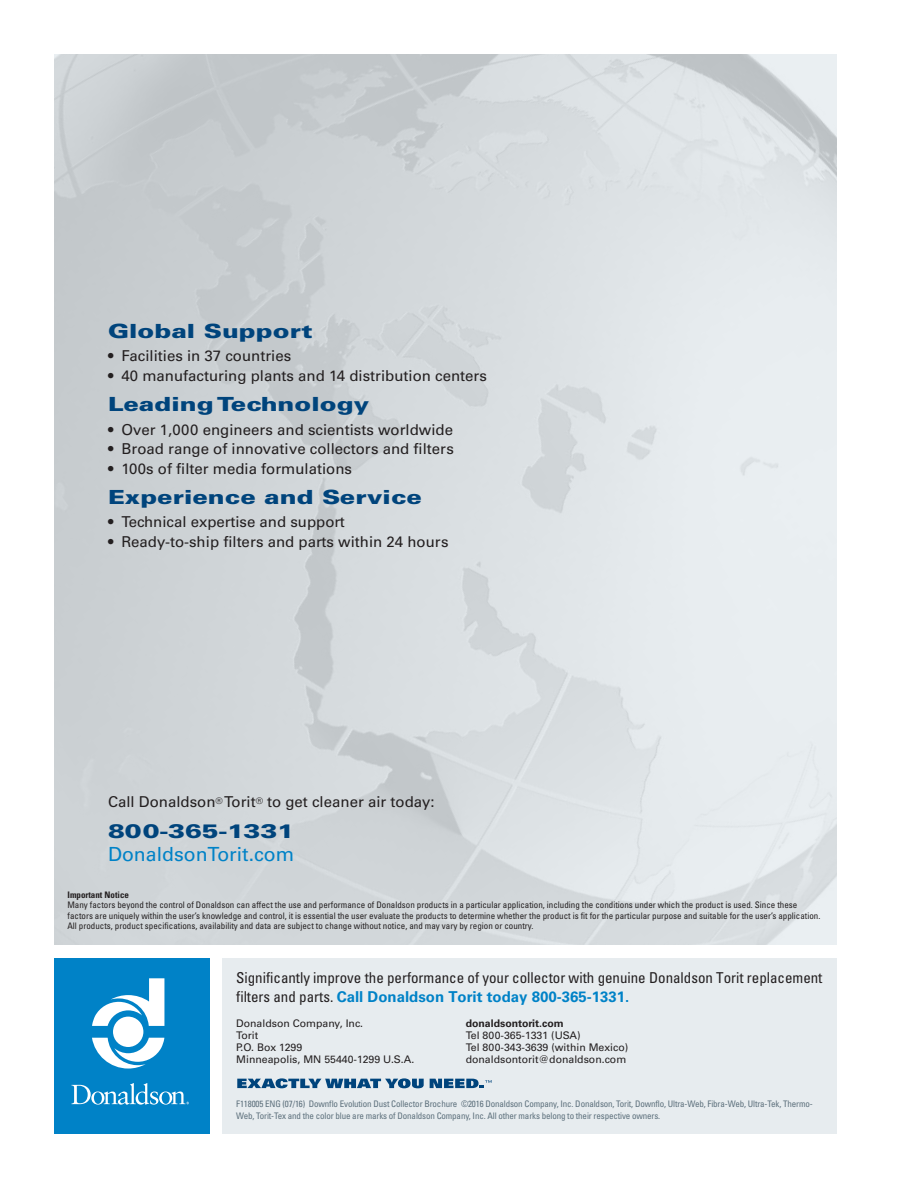
<style>
.page{position:relative;width:918px;height:1188px;background:#fff}
.page>*{position:absolute;margin:0;border:0;box-sizing:border-box;transform-origin:0 0}
.t1{font:900 19.5px "Univers LT Std";color:#00447c;scale:1.3 1}
.t2{font:19.5px "Univers LT Std";color:#0082c7}
.t3{font:15px "Univers LT Std";color:#231f20}
.t4{font:condensed 15px/19.5px "Univers LT Std";color:#231f20}
.t5{font:10.5px/12px "Univers LT Std";color:#231f20}
.t6{font:700 10.5px "Univers LT Std";color:#231f20}
.t7{font:condensed 9px/10.5px "Univers LT Std";color:#231f20}
.t8{font:condensed 9px/12px "Univers LT Std";letter-spacing:-.015em;color:#5d707c}
.t9{font:700 condensed 9px "Univers LT Std";color:#231f20}
.s1{font-weight:700;font-stretch:normal;color:#0082c7}
</style>
<div class="page">
<div style="left:223px;top:958px;width:614px;height:176px;background:#e7ecef"></div>
<div style="left:54px;top:958px;width:155px;height:176px;background:#0082c7"></div>
<svg style="left:72px;top:1083px;width:117px;height:22px"></svg>
<svg style="left:92px;top:978px;width:72px;height:91px"></svg>
<svg style="left:237px;top:1078px;width:187px;height:10px"></svg>
<svg style="left:430px;top:1079px;width:62px;height:9px"></svg>
<h1 class="t1" style="left:108px;top:319px;width:159px">Global Support</h1>
<h2 class="t3" style="left:108px;top:347px;width:185px">• Facilities in 37 countries</h2>
<h2 class="t3" style="left:108px;top:367px;width:381px">• 40 manufacturing plants and 14 distribution centers</h2>
<h1 class="t1" style="left:108px;top:392px;width:202px">Leading Technology</h1>
<h2 class="t3" style="left:108px;top:420px;width:347px">• Over 1,000 engineers and scientists worldwide</h2>
<h2 class="t3" style="left:108px;top:440px;width:347px">• Broad range of innovative collectors and filters</h2>
<h2 class="t3" style="left:108px;top:459px;width:246px">• 100s of filter media formulations</h2>
<h1 class="t1" style="left:108px;top:485px;width:243px">Experience and Service</h1>
<h2 class="t3" style="left:108px;top:513px;width:238px">• Technical expertise and support</h2>
<h2 class="t3" style="left:108px;top:533px;width:342px">• Ready-to-ship filters and parts within 24 hours</h2>
<h2 class="t3" style="left:108px;top:793px;width:328px">Call Donaldson<sup>®</sup> Torit<sup>®</sup> to get cleaner air today:</h2>
<h1 class="t1" style="left:108px;top:818px;width:145px">800-365-1331</h1>
<h1 class="t2" style="left:108px;top:842px;width:188px">DonaldsonTorit.com</h1>
<p class="t9" style="left:68px;top:889px;width:63px">Important Notice</p>
<p class="t7" style="left:68px;top:899px;width:754px">Many factors beyond the control of Donaldson can affect the use and performance of Donaldson products in a particular application, including the conditions under which the product is used. Since these factors are uniquely within the user’s knowledge and control, it is essential the user evaluate the products to determine whether the product is fit for the particular purpose and suitable for the user’s application.<br>All products, product specifications, availability and data are subject to change without notice, and may vary by region or country.</p>
<h2 class="t4" style="left:236px;top:968px;width:588px">Significantly improve the performance of your collector with genuine Donaldson Torit replacement filters and parts. <span class="s1">Call Donaldson Torit today 800-365-1331.</span></h2>
<p class="t5" style="left:236px;top:1017px;width:180px">Donaldson Company, Inc.<br>Torit<br>P.O. Box 1299<br>Minneapolis, MN 55440-1299 U.S.A.</p>
<p class="t6" style="left:466px;top:1017px;width:99px">donaldsontorit.com</p>
<p class="t5" style="left:466px;top:1029px;width:164px">Tel 800-365-1331 (USA)<br>Tel 800-343-3639 (within Mexico) donaldsontorit@donaldson.com</p>
<p class="t8" style="left:236px;top:1097px;width:578px">F118005 ENG (07/16) Downflo Evolution Dust Collector Brochure ©2016 Donaldson Company, Inc. Donaldson, Torit, Downflo, Ultra-Web, Fibra-Web, Ultra-Tek, Thermo-<br>Web, Torit-Tex and the color blue are marks of Donaldson Company, Inc. All other marks belong to their respective owners.</p>
</div>
